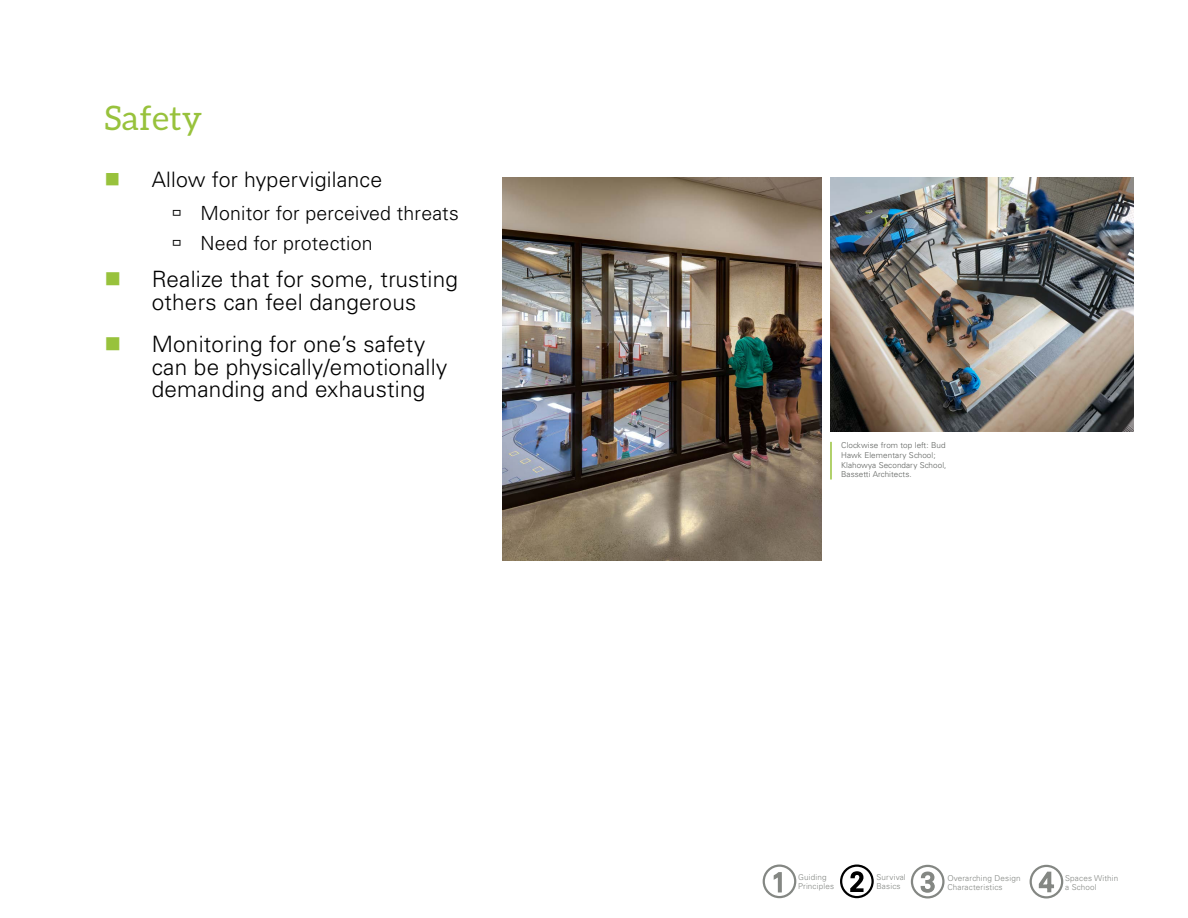
<style>
.page{position:relative;width:1188px;height:918px;background:#fff}
.page>*{position:absolute;margin:0;border:0;box-sizing:border-box;transform-origin:0 0}
.t1{font:33.75px "Aleo";letter-spacing:.01em;color:#98c23c}
.t2{font:300 22.5px/22.5px "Univers LT Std";letter-spacing:.01em;color:#000}
.t3{font:300 21.3px "Univers LT Std";letter-spacing:.01em;color:#000}
.t4{font:300 19.5px/29.8px "Univers LT Std";letter-spacing:.01em;color:#000}
.t5{font:300 8.1px/9.9px "Univers LT Std";letter-spacing:.01em;color:#5f625f}
.t6{font:300 8.1px/9px "Univers LT Std";letter-spacing:.02em;color:#848783}
</style>
<div class="page">
<img style="left:830px;top:177px;width:304px;height:254px">
<hr style="left:830px;top:442px;width:2px;height:38px;background:#98c23c">
<img style="left:503px;top:177px;width:319px;height:384px">
<div style="left:840px;top:865px;width:34px;height:33px;border:2px solid #000;border-radius:50%"></div>
<svg style="left:850px;top:871px;width:14px;height:21px"></svg>
<div style="left:763px;top:865px;width:33px;height:33px;border:2px solid #848783;border-radius:50%"></div>
<svg style="left:773px;top:872px;width:9px;height:21px"></svg>
<div style="left:911px;top:865px;width:34px;height:33px;border:2px solid #848783;border-radius:50%"></div>
<svg style="left:920px;top:871px;width:16px;height:23px"></svg>
<div style="left:1030px;top:865px;width:33px;height:33px;border:2px solid #848783;border-radius:50%"></div>
<svg style="left:1038px;top:871px;width:16px;height:22px"></svg>
<h1 class="t1" style="left:105px;top:99px;width:99px">Safety</h1>
<p class="t3" style="left:152px;top:166px;width:232px">Allow for hypervigilance</p>
<p class="t4" style="left:201px;top:199px;width:260px">Monitor for perceived threats<br>Need for protection</p>
<p class="t2" style="left:152px;top:268px;width:308px">Realize that for some, trusting others can feel dangerous</p>
<p class="t2" style="left:152px;top:333px;width:297px">Monitoring for one’s safety can be physically/emotionally demanding and exhausting</p>
<p class="t5" style="left:841px;top:440px;width:107px">Clockwise from top left: Bud<br>Hawk Elementary School;<br>Klahowya Secondary School,<br>Bassetti Architects.</p>
<p class="t6" style="left:798px;top:872px;width:37px">Guiding<br>Principles</p>
<p class="t6" style="left:877px;top:872px;width:31px">Survival<br>Basics</p>
<p class="t6" style="left:947px;top:874px;width:75px">Overarching Design<br>Characteristics</p>
<p class="t6" style="left:1065px;top:873px;width:55px">Spaces Within a School</p>
</div>
